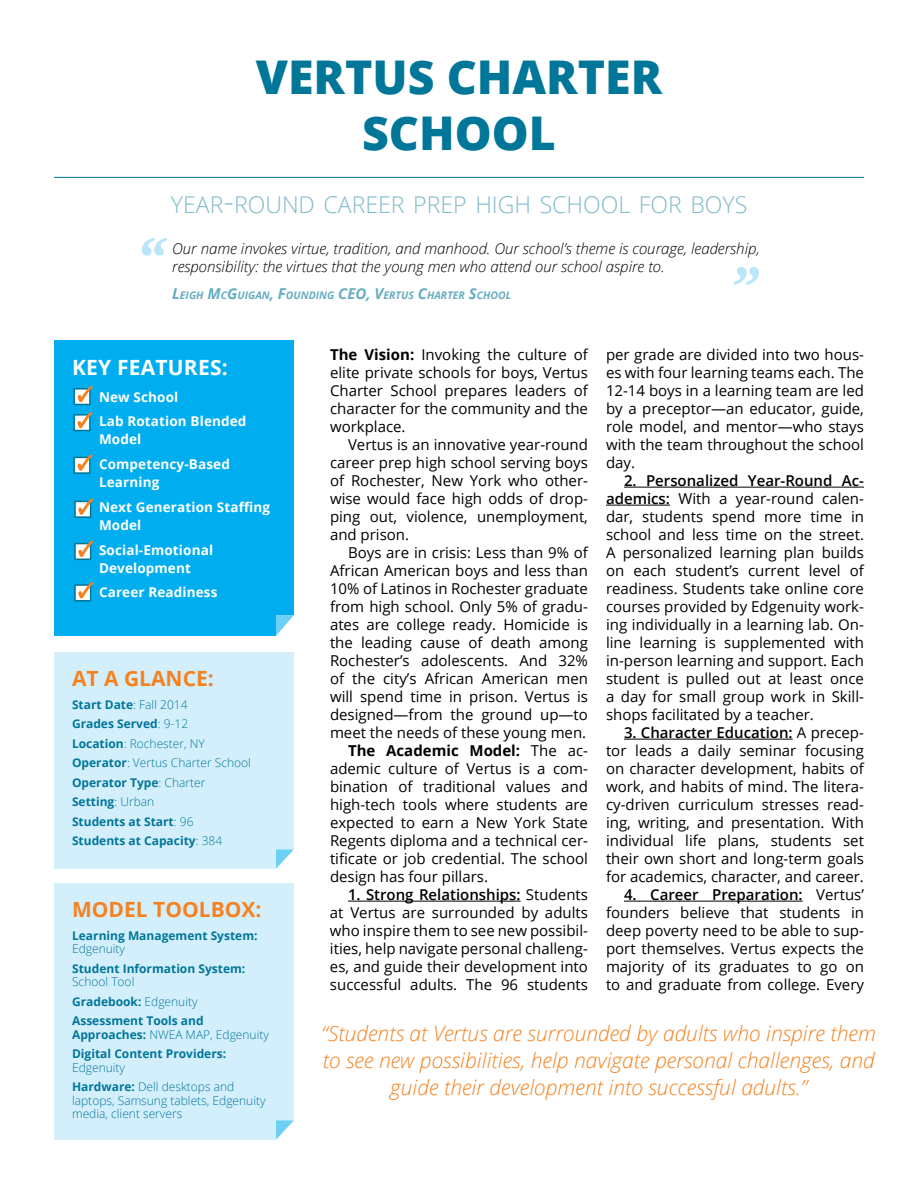
<style>
.page{position:relative;width:918px;height:1188px;background:#fff}
.page>*{position:absolute;margin:0;border:0;box-sizing:border-box;transform-origin:0 0}
.t1{font:800 46.5px/55.8px "Open Sans";color:#007698;text-align:center}
.t2{font:300 23.1px "Open Sans";color:#80bacb}
.t3{font:italic 300 21px/27px "Open Sans";color:#f58220;text-align:center}
.t4{font:700 21px "Open Sans";color:#f58220}
.t5{font:700 21px "Open Sans";letter-spacing:.01em;color:#fff}
.t6{font:15px/18px "Open Sans";color:#000;text-align:justify}
.t7{font:italic 300 15px/18px "Open Sans";color:#000}
.t8{font:700 15px "Open Sans";color:#000}
.t9{font:700 13.5px/24.8px "Open Sans";letter-spacing:.01em;color:#fff}
.t10{font:700 12px/19.5px "Open Sans";color:#007698}
.t11{font:300 12px/19.5px "Open Sans";color:#007698}
.t12{font:italic 700 10.5px "Open Sans";color:#66adc1}
.s1{font-size:33px}
.s2{font-size:15px}
.s3{font-weight:300}
.s4{font-weight:700}
.s5{font-weight:400}
.s6{font-weight:600}
</style>
<div class="page">
<svg style="left:142px;top:238px;width:25px;height:18px"></svg>
<svg style="left:734px;top:267px;width:25px;height:18px"></svg>
<hr style="left:348px;top:901px;width:173px;height:1px;background:#000">
<hr style="left:624px;top:487px;width:240px;height:1px;background:#000">
<hr style="left:606px;top:505px;width:64px;height:1px;background:#000">
<hr style="left:624px;top:739px;width:169px;height:1px;background:#000">
<hr style="left:624px;top:901px;width:179px;height:1px;background:#000">
<hr style="left:54px;top:177px;width:810px;height:1px;background:#007698">
<div style="left:54px;top:652px;width:240px;height:217px;background:#d4effc"></div>
<svg style="left:276px;top:849px;width:18px;height:20px"></svg>
<div style="left:54px;top:340px;width:240px;height:296px;background:#00aeef"></div>
<svg style="left:276px;top:615px;width:18px;height:21px"></svg>
<svg style="left:73px;top:386px;width:20px;height:19px"></svg>
<svg style="left:73px;top:412px;width:20px;height:19px"></svg>
<svg style="left:73px;top:455px;width:20px;height:19px"></svg>
<svg style="left:74px;top:499px;width:19px;height:19px"></svg>
<svg style="left:74px;top:541px;width:19px;height:19px"></svg>
<svg style="left:74px;top:582px;width:19px;height:20px"></svg>
<div style="left:54px;top:883px;width:240px;height:257px;background:#d4effc"></div>
<svg style="left:276px;top:1120px;width:18px;height:20px"></svg>
<h1 class="t1" style="left:256px;top:47px;width:408px">VERTUS CHARTER<br>SCHOOL</h1>
<h2 class="t2" style="left:171px;top:189px;width:578px">YEAR<span class="s1">-</span>ROUND CAREER PREP HIGH SCHOOL FOR BOYS</h2>
<p class="t7" style="left:172px;top:240px;width:589px">Our name invokes virtue, tradition, and manhood. Our school’s theme is courage, leadership, responsibility: the virtues that the young men who attend our school aspire to.</p>
<p class="t12" style="left:172px;top:288px;width:177px"><span class="s2">L</span>EIGH <span class="s2">M</span>C<span class="s2">G</span>UIGAN<span class="s2">, F</span>OUNDING <span class="s2">CEO</span></p>
<p class="t12" style="left:367px;top:288px;width:145px"><span class="s2">, V</span>ERTUS <span class="s2">C</span>HARTER <span class="s2">S</span>CHOOL</p>
<h3 class="t5" style="left:72px;top:352px;width:157px">KEY FEATURES:</h3>
<p class="t9" style="left:99px;top:384px;width:149px">New School<br>Lab Rotation Blended</p>
<p class="t9" style="left:99px;top:427px;width:132px">Model<br>Competency-Based</p>
<p class="t9" style="left:99px;top:469px;width:173px">Learning<br>Next Generation Staffing</p>
<p class="t9" style="left:99px;top:512px;width:116px">Model<br>Social-Emotional</p>
<p class="t9" style="left:99px;top:555px;width:120px">Development<br>Career Readiness</p>
<h3 class="t4" style="left:72px;top:664px;width:143px">AT A GLANCE:</h3>
<p class="t10" style="left:72px;top:694px;width:181px">Start Date<span class="s3">: Fall 2014<br></span>Grades Served<span class="s3">: 9-12<br></span>Location<span class="s3">: Rochester, NY<br></span>Operator<span class="s3">: Vertus Charter School<br></span>Operator Type<span class="s3">: Charter<br></span>Setting<span class="s3">: Urban<br></span>Students at Start<span class="s3">: 96<br></span>Students at Capacity<span class="s3">: 384</span></p>
<h3 class="t4" style="left:72px;top:895px;width:191px">MODEL TOOLBOX:</h3>
<p class="t10" style="left:72px;top:925px;width:187px">Learning Management System:</p>
<p class="t11" style="left:72px;top:939px;width:55px">Edgenuity</p>
<p class="t10" style="left:72px;top:958px;width:175px">Student Information System:</p>
<p class="t10" style="left:72px;top:972px;width:133px"><span class="s3">School Tool<br></span>Gradebook: <span class="s3">Edgenuity<br></span>Assessment Tools and</p>
<p class="t10" style="left:72px;top:1024px;width:198px">Approaches: <span class="s3">NWEA MAP, Edgenuity<br></span>Digital Content Providers:</p>
<p class="t11" style="left:72px;top:1057px;width:164px">Edgenuity<br><span class="s4">Hardware:</span> Dell desktops and</p>
<p class="t11" style="left:72px;top:1093px;width:195px;line-height:13.5px">laptops, Samsung tablets, Edgenuity media, client servers</p>
<p class="t6" style="left:330px;top:345px;width:260px"><span class="s4">The Vision:</span> Invoking the culture of elite private schools for boys, Vertus Charter School prepares leaders of character for the community and the workplace.</p>
<p class="t6" style="left:330px;top:435px;width:260px;text-indent:18px">Vertus is an innovative year-round career prep high school serving boys of Rochester, New York who other&shy;wise would face high odds of drop&shy;ping out, violence, unemployment, and prison.</p>
<p class="t6" style="left:348px;top:543px;width:242px">Boys are in crisis: Less than 9% of</p>
<p class="t6" style="left:330px;top:561px;width:260px">African American boys and less than</p>
<p class="t6" style="left:330px;top:579px;width:260px">10% of Latinos in Rochester graduate</p>
<p class="t6" style="left:330px;top:597px;width:260px">from high school. Only 5% of gradu-</p>
<p class="t6" style="left:330px;top:615px;width:259px">ates are college ready. Homicide is</p>
<p class="t6" style="left:330px;top:633px;width:260px">the leading cause of death among</p>
<p class="t6" style="left:330px;top:651px;width:260px">Rochester’s adolescents. And 32%</p>
<p class="t6" style="left:330px;top:669px;width:260px">of the city’s African American men</p>
<p class="t6" style="left:330px;top:687px;width:260px">will spend time in prison. Vertus is</p>
<p class="t6" style="left:330px;top:705px;width:260px">designed—from the ground up—to</p>
<p class="t6" style="left:330px;top:723px;width:258px">meet the needs of these young men.</p>
<p class="t8" style="left:348px;top:740px;width:242px">The Academic Model: <span class="s5">The ac-</span></p>
<p class="t6" style="left:330px;top:759px;width:260px">ademic culture of Vertus is a com-</p>
<p class="t6" style="left:330px;top:777px;width:260px">bination of traditional values and</p>
<p class="t6" style="left:330px;top:795px;width:260px">high-tech tools where students are</p>
<p class="t6" style="left:330px;top:813px;width:260px">expected to earn a New York State</p>
<p class="t6" style="left:330px;top:831px;width:260px">Regents diploma and a technical cer-</p>
<p class="t6" style="left:330px;top:849px;width:260px">tificate or job credential. The school</p>
<p class="t6" style="left:330px;top:867px;width:160px">design has four pillars.</p>
<p class="t6" style="left:330px;top:885px;width:260px;text-indent:18px"><span class="s6">1. Strong Relationships:</span> Students at Vertus are surrounded by adults who inspire them to see new possibil&shy;ities, help navigate personal challeng&shy;es, and guide their development into successful adults. The 96 students</p>
<p class="t6" style="left:606px;top:345px;width:260px">per grade are divided into two hous&shy;es with four learning teams each. The 12-14 boys in a learning team are led by a preceptor—an educator, guide, role model, and mentor—who stays with the team throughout the school day.</p>
<p class="t6" style="left:606px;top:471px;width:260px;text-indent:18px"><span class="s6">2. Personalized Year-Round Ac&shy;ademics:</span> With a year-round calen&shy;dar, students spend more time in school and less time on the street.<br>A personalized learning plan builds on each student’s current level of readiness. Students take online core courses provided by Edgenuity work&shy;ing individually in a learning lab. On&shy;line learning is supplemented with in-person learning and support. Each student is pulled out at least once a day for small group work in Skill&shy;shops facilitated by a teacher.</p>
<p class="t6" style="left:606px;top:723px;width:260px;text-indent:18px"><span class="s6">3. Character Education:</span> A precep&shy;tor leads a daily seminar focusing on character development, habits of work, and habits of mind. The litera&shy;cy-driven curriculum stresses read&shy;ing, writing, and presentation. With individual life plans, students set their own short and long-term goals for academics, character, and career.</p>
<p class="t6" style="left:606px;top:885px;width:260px;text-indent:18px"><span class="s6">4. Career Preparation:</span> Vertus’ founders believe that students in deep poverty need to be able to sup&shy;port themselves. Vertus expects the majority of its graduates to go on to and graduate from college. Every</p>
<h3 class="t3" style="left:322px;top:1019px;width:556px">“Students at Vertus are surrounded by adults who inspire them to see new possibilities, help navigate personal challenges, and guide their development into successful adults.”</h3>
</div>
